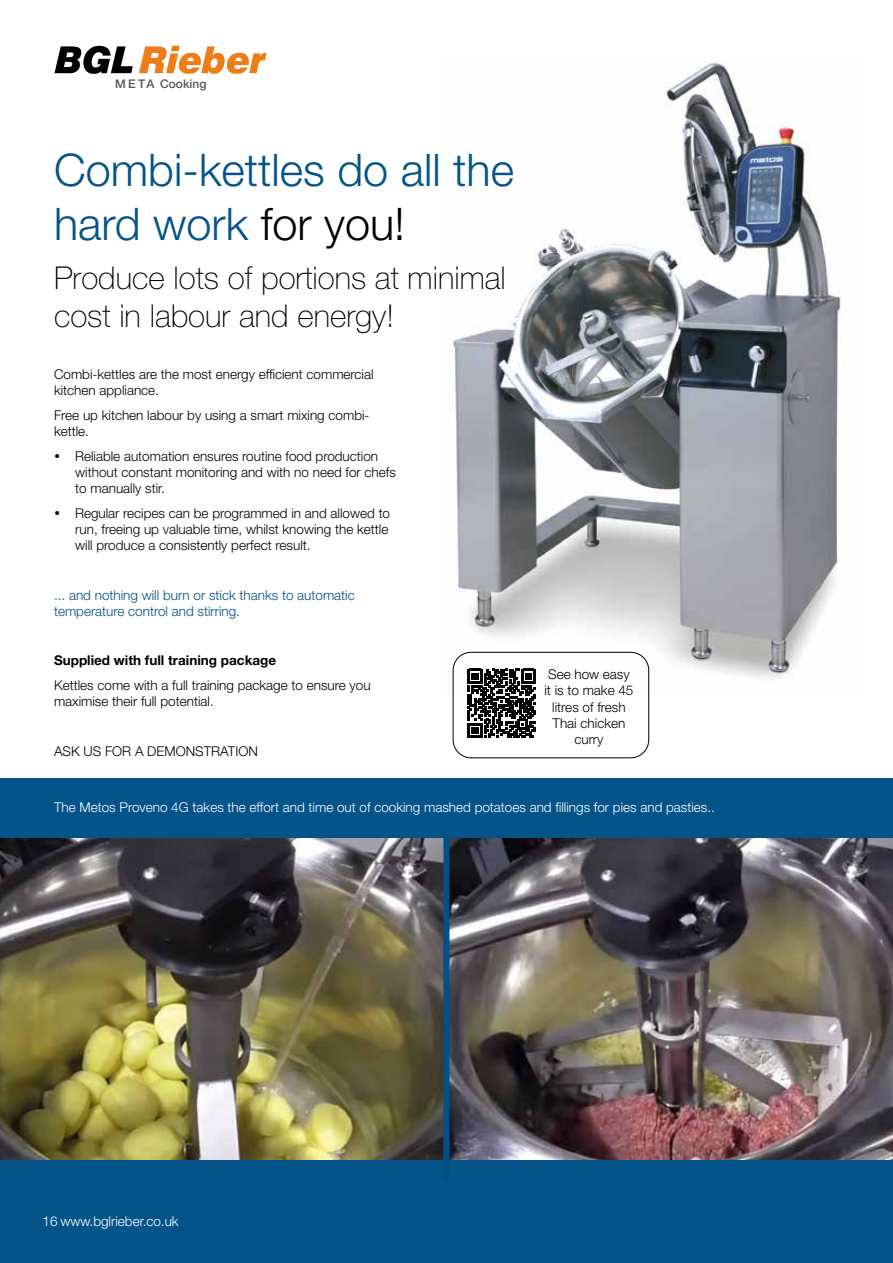
<style>
.page{position:relative;width:893px;height:1263px;background:#fff}
.page>*{position:absolute;margin:0;border:0;box-sizing:border-box;transform-origin:0 0}
.t1{font:300 45px/54px "Helvetica Neue LT Std";color:#045489}
.t2{font:100 31.5px/37.8px "Helvetica Neue LT Std";color:#000}
.t3{font:300 13.5px/16.2px "Helvetica Neue LT Std";color:#000}
.t4{font:300 13.5px "Helvetica Neue LT Std";color:#fff}
.t5{font:300 13.5px/16.2px "Helvetica Neue LT Std";color:#005187}
.t6{font:700 13.5px "Helvetica Neue LT Std";color:#000}
.t7{font:500 12px "Helvetica Neue LT Std";color:#575756}
.s1{color:#000}
</style>
<div class="page">
<div style="left:0;top:778px;width:893px;height:485px;background:#045489"></div>
<img style="left:452px;top:62px;width:389px;height:632px">
<img style="left:0;top:839px;width:893px;height:320px">
<svg style="left:139px;top:46px;width:128px;height:28px"></svg>
<svg style="left:54px;top:46px;width:79px;height:28px"></svg>
<svg style="left:468px;top:669px;width:68px;height:69px"></svg>
<div style="left:453px;top:652px;width:196px;height:106px;border:1px solid #000;border-radius:18px"></div>
<div style="left:443px;top:832px;width:6px;height:348px;background:#005187"></div>
<p class="t7" style="left:115px;top:76px;width:93px">M E TA Cooking</p>
<h1 class="t1" style="left:54px;top:142px;width:462px">Combi-kettles do all the hard work <span class="s1">for you!</span></h1>
<h2 class="t2" style="left:54px;top:259px;width:453px">Produce lots of portions at minimal cost in labour and energy!</h2>
<p class="t3" style="left:54px;top:366px;width:321px">Combi-kettles are the most energy efficient commercial kitchen appliance.</p>
<p class="t3" style="left:54px;top:407px;width:317px">Free up kitchen labour by using a smart mixing combi&shy;kettle.</p>
<p class="t3" style="left:75px;top:448px;width:322px;text-indent:-21px">• Reliable automation ensures routine food production without constant monitoring and with no need for chefs to manually stir.</p>
<p class="t3" style="left:75px;top:505px;width:316px;text-indent:-21px">• Regular recipes can be programmed in and allowed to run, freeing up valuable time, whilst knowing the kettle will produce a consistently perfect result.</p>
<p class="t5" style="left:54px;top:587px;width:302px">... and nothing will burn or stick thanks to automatic temperature control and stirring.</p>
<p class="t6" style="left:54px;top:652px;width:224px">Supplied with full training package</p>
<p class="t3" style="left:54px;top:677px;width:318px">Kettles come with a full training package to ensure you maximise their full potential.</p>
<p class="t3" style="left:54px;top:743px;width:205px">ASK US FOR A DEMONSTRATION</p>
<p class="t3" style="left:544px;top:666px;width:91px;text-align:center">See how easy it is to make 45 litres of fresh<br>Thai chicken curry</p>
<p class="t4" style="left:54px;top:799px;width:662px">The Metos Proveno 4G takes the effort and time out of cooking mashed potatoes and fillings for pies and pasties..</p>
<p class="t4" style="left:43px;top:1213px;width:138px">16 www.bglrieber.co.uk</p>
</div>
